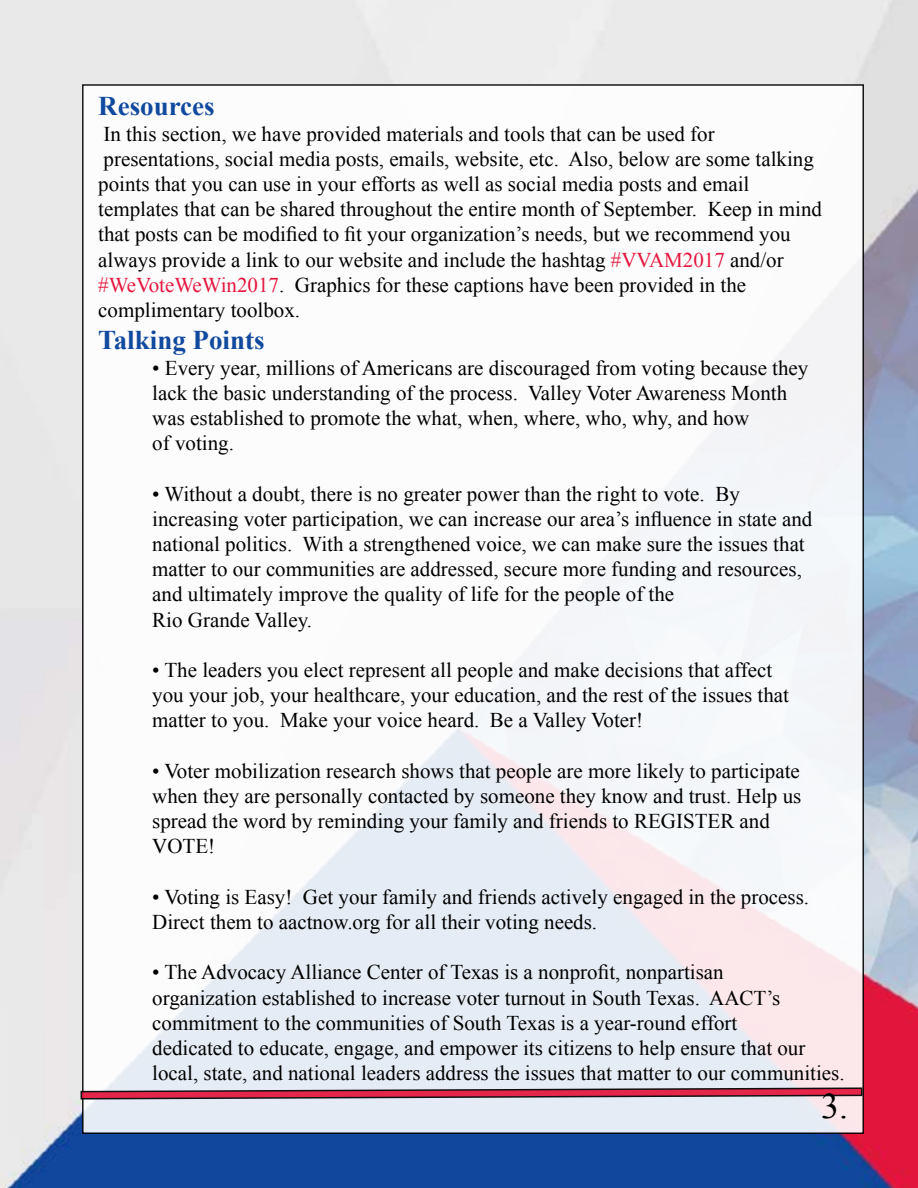
<style>
.page{position:relative;width:918px;height:1188px;background:#fff}
.page>*{position:absolute;margin:0;border:0;box-sizing:border-box;transform-origin:0 0}
.t1{font:36px "Times New Roman";color:#000}
.t2{font:700 27px "Times New Roman";color:#10499e}
.t3{font:21px/25.2px "Times New Roman";color:#000}
.s1{color:#e5173f}
</style>
<div class="page">
<img style="left:0;top:0;width:918px;height:1188px">
<div style="left:83px;top:85px;width:780px;height:1048px;background:linear-gradient(to bottom,#fffffe,#edeef5)"></div>
<svg style="left:80px;top:1087px;width:783px;height:13px;background:#b46275"></svg>
<p class="t2" style="left:98px;top:88px;width:118px">Resources</p>
<p class="t3" style="left:98px;top:121px;width:725px">In this section, we have provided materials and tools that can be used for presentations, social media posts, emails, website, etc. Also, below are some talking points that you can use in your efforts as well as social media posts and email templates that can be shared throughout the entire month of September. Keep in mind that posts can be modified to fit your organization’s needs, but we recommend you always provide a link to our website and include the hashtag <span class="s1">#VVAM2017</span> and/or <span class="s1">#WeVoteWeWin2017</span>. Graphics for these captions have been provided in the complimentary toolbox.</p>
<p class="t2" style="left:98px;top:322px;width:168px">Talking Points</p>
<p class="t3" style="left:152px;top:355px;width:658px">• Every year, millions of Americans are discouraged from voting because they lack the basic understanding of the process. Valley Voter Awareness Month was established to promote the what, when, where, who, why, and how<br>of voting.</p>
<p class="t3" style="left:152px;top:481px;width:662px">• Without a doubt, there is no greater power than the right to vote. By increasing voter participation, we can increase our area’s influence in state and national politics. With a strengthened voice, we can make sure the issues that matter to our communities are addressed, secure more funding and resources, and ultimately improve the quality of life for the people of the<br>Rio Grande Valley.</p>
<p class="t3" style="left:152px;top:657px;width:638px">• The leaders you elect represent all people and make decisions that affect you your job, your healthcare, your education, and the rest of the issues that matter to you. Make your voice heard. Be a Valley Voter!</p>
<p class="t3" style="left:152px;top:758px;width:651px">• Voter mobilization research shows that people are more likely to participate when they are personally contacted by someone they know and trust. Help us spread the word by reminding your family and friends to REGISTER and VOTE!</p>
<p class="t3" style="left:152px;top:884px;width:658px">• Voting is Easy! Get your family and friends actively engaged in the process.<br>Direct them to aactnow.org for all their voting needs.</p>
<p class="t3" style="left:152px;top:960px;width:694px">• The Advocacy Alliance Center of Texas is a nonprofit, nonpartisan<br>organization established to increase voter turnout in South Texas. AACT’s commitment to the communities of South Texas is a year-round effort<br>dedicated to educate, engage, and empower its citizens to help ensure that our local, state, and national leaders address the issues that matter to our communities.</p>
<h1 class="t1" style="left:821px;top:1082px;width:28px">3.</h1>
</div>
